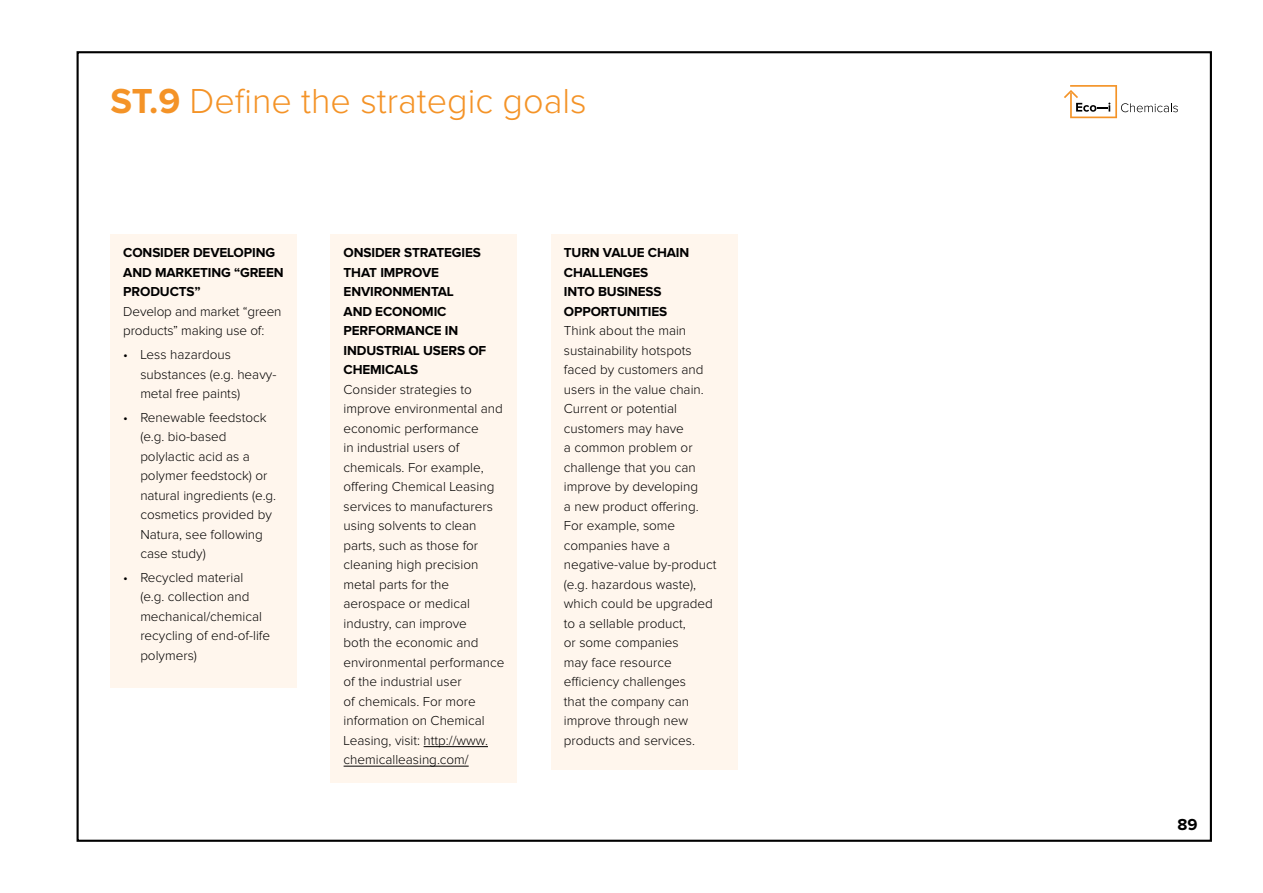
<style>
.page{position:relative;width:1263px;height:893px;background:#fff}
.page>*{position:absolute;margin:0;border:0;box-sizing:border-box;transform-origin:0 0}
.t1{font:300 36px "Proxima Nova";color:#f49327}
.t2{font:700 16.5px "Proxima Nova";color:#000}
.t3{font:300 13.5px/19.5px "Proxima Nova";color:#000}
.t4{font:700 13.5px/19.5px "Proxima Nova";letter-spacing:-.01em;color:#000}
.s1{font-weight:700}
</style>
<div class="page">
<svg style="left:1064px;top:85px;width:114px;height:33px"></svg>
<div style="left:111px;top:234px;width:186px;height:453px;background:#fff6ed"></div>
<div style="left:331px;top:234px;width:186px;height:548px;background:#fff6ed"></div>
<hr style="left:424px;top:746px;width:64px;height:1px;background:#000">
<hr style="left:344px;top:766px;width:125px;height:1px;background:#000">
<div style="left:551px;top:234px;width:186px;height:536px;background:#fff6ed"></div>
<h1 class="t1" style="left:111px;top:85px;width:478px"><span class="s1">ST.9</span> Define the strategic goals</h1>
<p class="t4" style="left:123px;top:244px;width:162px">CONSIDER DEVELOPING<br>AND MARKETING “GREEN<br>PRODUCTS”</p>
<p class="t3" style="left:123px;top:302px;width:160px">Develop and market “green products” making use of:</p>
<p class="t3" style="left:140px;top:345px;width:138px;text-indent:-17px">• Less hazardous substances (e.g. heavy&shy;metal free paints)</p>
<p class="t3" style="left:140px;top:408px;width:137px;text-indent:-17px">• Renewable feedstock (e.g. bio-based polylactic acid as a polymer feedstock) or natural ingredients (e.g. cosmetics provided by<br>Natura, see following case study)</p>
<p class="t3" style="left:140px;top:568px;width:131px;text-indent:-17px">• Recycled material (e.g. collection and mechanical/chemical recycling of end-of-life polymers)</p>
<p class="t4" style="left:344px;top:244px;width:144px">ONSIDER STRATEGIES<br>THAT IMPROVE<br>ENVIRONMENTAL<br>AND ECONOMIC<br>PERFORMANCE IN<br>INDUSTRIAL USERS OF<br>CHEMICALS</p>
<p class="t3" style="left:344px;top:380px;width:162px">Consider strategies to improve environmental and economic performance<br>in industrial users of chemicals. For example, offering Chemical Leasing services to manufacturers using solvents to clean parts, such as those for cleaning high precision metal parts for the aerospace or medical industry, can improve<br>both the economic and environmental performance of the industrial user<br>of chemicals. For more information on Chemical<br>Leasing, visit: http://www. chemicalleasing.com/</p>
<p class="t4" style="left:564px;top:244px;width:127px">TURN VALUE CHAIN<br>CHALLENGES<br>INTO BUSINESS<br>OPPORTUNITIES</p>
<p class="t3" style="left:564px;top:322px;width:154px">Think about the main sustainability hotspots faced by customers and users in the value chain.<br>Current or potential customers may have<br>a common problem or challenge that you can improve by developing<br>a new product offering.<br>For example, some companies have a negative-value by-product (e.g. hazardous waste), which could be upgraded to a sellable product,<br>or some companies<br>may face resource efficiency challenges<br>that the company can improve through new products and services.</p>
<p class="t2" style="left:1177px;top:817px;width:22px">89</p>
</div>
